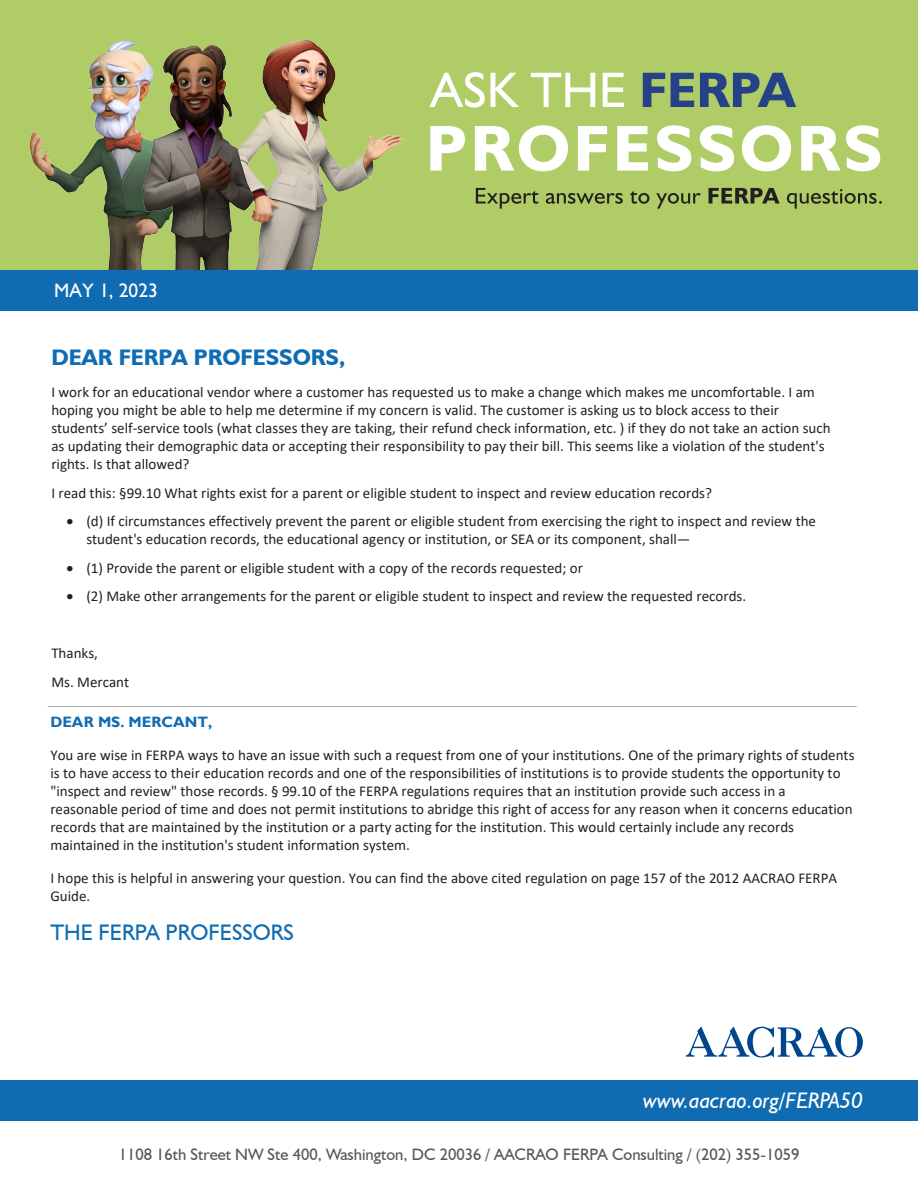
<style>
.page{position:relative;width:918px;height:1188px;background:#fff}
.page>*{position:absolute;margin:0;border:0;box-sizing:border-box;transform-origin:0 0}
.t1{font:italic 22.5px "Humanist 521 BT";color:#fff}
.t2{font:700 22.5px "Humanist 521 BT";color:#106cb2}
.t3{font:22.5px "Humanist 521 BT";color:#106cb2}
.t4{font:19.5px "Gill Sans";color:#fff}
.t5{font:16.5px "Humanist 521 BT";color:#57585a}
.t6{font:15px/18px "Calibri";color:#231f20}
.s1{font-family:"Gill Sans";font-weight:700;color:#106cb2}
</style>
<div class="page">
<div style="left:0;top:0;width:918px;height:270px;background:#b0cc67"></div>
<svg style="left:429px;top:72px;width:56px;height:36px"></svg>
<svg style="left:491px;top:73px;width:28px;height:34px"></svg>
<svg style="left:531px;top:73px;width:64px;height:34px"></svg>
<svg style="left:603px;top:73px;width:21px;height:34px"></svg>
<svg style="left:643px;top:73px;width:22px;height:34px"></svg>
<svg style="left:671px;top:73px;width:23px;height:34px"></svg>
<svg style="left:700px;top:73px;width:96px;height:34px"></svg>
<svg style="left:476px;top:188px;width:62px;height:21px"></svg>
<svg style="left:546px;top:193px;width:77px;height:11px"></svg>
<svg style="left:630px;top:191px;width:19px;height:13px"></svg>
<svg style="left:656px;top:193px;width:45px;height:16px"></svg>
<svg style="left:709px;top:188px;width:71px;height:16px"></svg>
<svg style="left:787px;top:189px;width:95px;height:20px"></svg>
<svg style="left:430px;top:126px;width:35px;height:45px"></svg>
<svg style="left:475px;top:125px;width:93px;height:46px"></svg>
<svg style="left:578px;top:126px;width:29px;height:45px"></svg>
<svg style="left:617px;top:126px;width:31px;height:45px"></svg>
<svg style="left:657px;top:125px;width:34px;height:46px"></svg>
<svg style="left:700px;top:125px;width:34px;height:46px"></svg>
<svg style="left:742px;top:125px;width:49px;height:46px"></svg>
<svg style="left:801px;top:125px;width:79px;height:46px"></svg>
<img style="left:29px;top:40px;width:95px;height:230px">
<img style="left:293px;top:39px;width:111px;height:231px">
<img style="left:124px;top:40px;width:169px;height:230px">
<div style="left:0;top:1080px;width:918px;height:40px;background:#106cb2"></div>
<svg style="left:686px;top:1026px;width:177px;height:31px"></svg>
<div style="left:0;top:270px;width:918px;height:40px;background:#106cb2"></div>
<hr style="left:48px;top:706px;width:809px;height:1px;background:#a8a9ad">
<p class="t4" style="left:54px;top:280px;width:105px">MAY 1, 2023</p>
<p class="t2" style="left:51px;top:344px;width:295px">DEAR FERPA PROFESSORS,</p>
<p class="t6" style="left:51px;top:383px;width:781px">I work for an educational vendor where a customer has requested us to make a change which makes me uncomfortable. I am hoping you might be able to help me determine if my concern is valid. The customer is asking us to block access to their students’ self-service tools (what classes they are taking, their refund check information, etc. ) if they do not take an action such as updating their demographic data or accepting their responsibility to pay their bill. This seems like a violation of the student's rights. Is that allowed?</p>
<p class="t6" style="left:51px;top:483px;width:662px">I read this: §99.10 What rights exist for a parent or eligible student to inspect and review education records?</p>
<p class="t6" style="left:86px;top:512px;width:731px;text-indent:-20px">• (d) If circumstances effectively prevent the parent or eligible student from exercising the right to inspect and review the student's education records, the educational agency or institution, or SEA or its component, shall—</p>
<p class="t6" style="left:66px;top:558px;width:518px">• (1) Provide the parent or eligible student with a copy of the records requested; or</p>
<p class="t6" style="left:66px;top:587px;width:681px">• (2) Make other arrangements for the parent or eligible student to inspect and review the requested records.</p>
<p class="t6" style="left:51px;top:639px;width:79px;line-height:28.5px">Thanks,<br>Ms. Mercant</p>
<p class="t6" style="left:50px;top:706px;width:806px;line-height:32.7px"><span class="s1">DEAR MS. MERCANT,<br></span>You are wise in FERPA ways to have an issue with such a request from one of your institutions. One of the primary rights of students</p>
<p class="t6" style="left:50px;top:764px;width:804px">is to have access to their education records and one of the responsibilities of institutions is to provide students the opportunity to "inspect and review" those records. § 99.10 of the FERPA regulations requires that an institution provide such access in a reasonable period of time and does not permit institutions to abridge this right of access for any reason when it concerns education records that are maintained by the institution or a party acting for the institution. This would certainly include any records maintained in the institution's student information system.</p>
<p class="t6" style="left:50px;top:869px;width:788px">I hope this is helpful in answering your question. You can find the above cited regulation on page 157 of the 2012 AACRAO FERPA<br>Guide.</p>
<p class="t3" style="left:50px;top:919px;width:245px">THE FERPA PROFESSORS</p>
<p class="t1" style="left:643px;top:1086px;width:221px">www.aacrao.org/FERPA50</p>
<p class="t5" style="left:119px;top:1144px;width:682px">1108 16th Street NW Ste 400, Washington, DC 20036 / AACRAO FERPA Consulting / (202) 355-1059</p>
</div>
